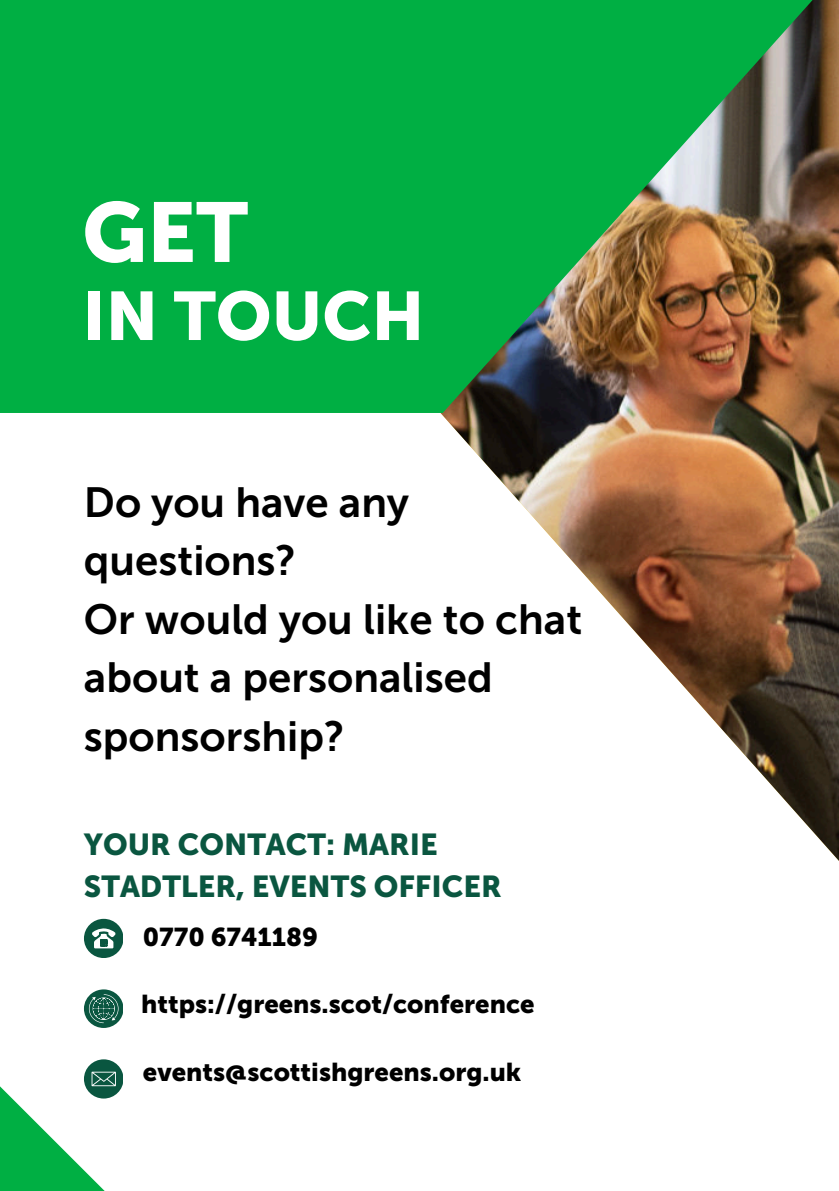
<style>
.page{position:relative;width:839px;height:1191px;background:#fff}
.page>*{position:absolute;margin:0;border:0;box-sizing:border-box;transform-origin:0 0}
.t1{font:84px "Museo Sans 900";color:#fff}
.t2{font:68px "Museo Sans 900";color:#fff}
.t3{font:42px/58.4px "Museo Sans 700";color:#000}
.t4{font:30.2px/41.2px "Museo Sans 900";color:#0a5640}
.t5{font:25.6px "Museo Sans 900";color:#000}
</style>
<div class="page">
<img style="left:101px;top:413px;width:737px;height:506px">
<img style="left:0;top:0;width:838px;height:413px">
<svg style="left:84px;top:919px;width:39px;height:39px"></svg>
<svg style="left:0;top:989px;width:123px;height:202px"></svg>
<h1 class="t1" style="left:82px;top:183px;width:167px">GET</h1>
<h2 class="t2" style="left:82px;top:276px;width:343px">IN TOUCH</h2>
<p class="t3" style="left:84px;top:473px;width:499px">Do you have any questions?<br>Or would you like to chat about a personalised sponsorship?</p>
<h3 class="t4" style="left:84px;top:825px;width:419px">YOUR CONTACT: MARIE<br>STADTLER, EVENTS OFFICER</h3>
<h4 class="t5" style="left:143px;top:922px;width:177px">0770 6741189</h4>
<p class="t5" style="left:141px;top:989px;width:395px">https://greens.scot/conference</p>
<h5 class="t5" style="left:143px;top:1057px;width:380px">events@scottishgreens.org.uk</h5>
</div>
